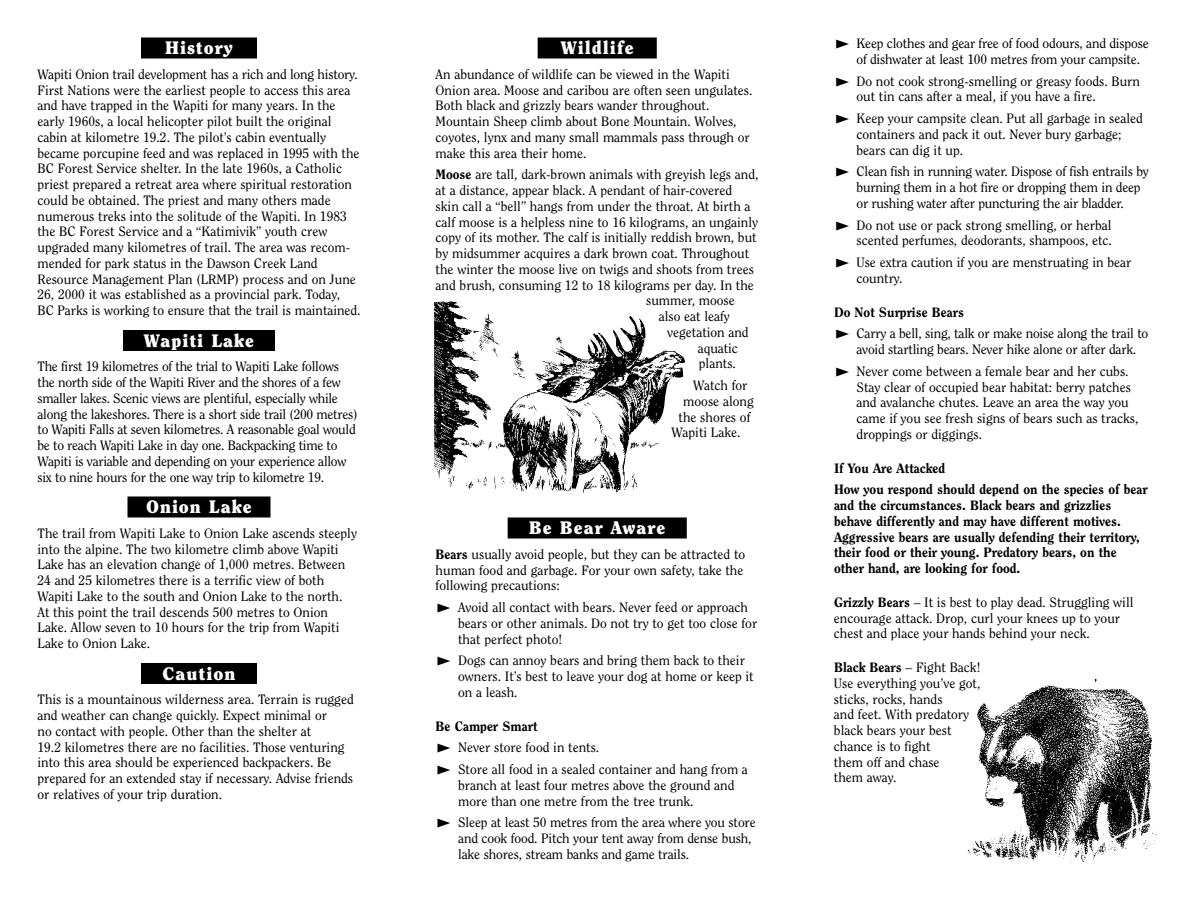
<style>
.page{position:relative;width:1188px;height:918px;background:#fff}
.page>*{position:absolute;margin:0;border:0;box-sizing:border-box;transform-origin:0 0}
.t1{font:900 18px "Clearface";letter-spacing:.055em;color:#fff}
.t2{font:13.5px/15.8px "Clearface";color:#000}
.t3{font:13.5px/15.8px "Clearface";letter-spacing:-.02em;color:#000}
.t4{font:800 13.5px/15.8px "Clearface";color:#000}
.s1{font-weight:800}
.s2{font-family:"Zeal";font-size:13.2px}
</style>
<div class="page">
<div style="left:141px;top:38px;width:116px;height:20px;background:#000"></div>
<div style="left:123px;top:330px;width:152px;height:21px;background:#000"></div>
<div style="left:128px;top:496px;width:143px;height:22px;background:#000"></div>
<div style="left:141px;top:663px;width:116px;height:21px;background:#000"></div>
<div style="left:538px;top:38px;width:119px;height:20px;background:#000"></div>
<div style="left:508px;top:518px;width:179px;height:20px;background:#000"></div>
<svg style="left:434px;top:301px;width:150px;height:193px"></svg>
<img style="left:496px;top:316px;width:189px;height:177px">
<img style="left:967px;top:680px;width:192px;height:182px">
<h1 class="t1" style="left:165px;top:40px;width:69px">History</h1>
<p class="t2" style="left:38px;top:67px;width:325px">Wapiti Onion trail development has a rich and long history.<br>First Nations were the earliest people to access this area and have trapped in the Wapiti for many years. In the early 1960s, a local helicopter pilot built the original cabin at kilometre 19.2. The pilot’s cabin eventually became porcupine feed and was replaced in 1995 with the BC Forest Service shelter. In the late 1960s, a Catholic priest prepared a retreat area where spiritual restoration could be obtained. The priest and many others made numerous treks into the solitude of the Wapiti. In 1983 the BC Forest Service and a “Katimivik” youth crew upgraded many kilometres of trail. The area was recom&shy;mended for park status in the Dawson Creek Land Resource Management Plan (LRMP) process and on June 26, 2000 it was established as a provincial park. Today,<br>BC Parks is working to ensure that the trail is maintained.</p>
<h1 class="t1" style="left:144px;top:333px;width:112px">Wapiti Lake</h1>
<p class="t3" style="left:38px;top:360px;width:322px">The first 19 kilometres of the trial to Wapiti Lake follows the north side of the Wapiti River and the shores of a few smaller lakes. Scenic views are plentiful, especially while along the lakeshores. There is a short side trail (200 metres) to Wapiti Falls at seven kilometres. A reasonable goal would be to reach Wapiti Lake in day one. Backpacking time to Wapiti is variable and depending on your experience allow six to nine hours for the one way trip to kilometre 19.</p>
<h1 class="t1" style="left:146px;top:499px;width:107px">Onion Lake</h1>
<p class="t2" style="left:38px;top:526px;width:321px">The trail from Wapiti Lake to Onion Lake ascends steeply into the alpine. The two kilometre climb above Wapiti Lake has an elevation change of 1,000 metres. Between 24 and 25 kilometres there is a terrific view of both Wapiti Lake to the south and Onion Lake to the north.<br>At this point the trail descends 500 metres to Onion Lake. Allow seven to 10 hours for the trip from Wapiti Lake to Onion Lake.</p>
<h1 class="t1" style="left:163px;top:666px;width:74px">Caution</h1>
<p class="t2" style="left:38px;top:693px;width:318px">This is a mountainous wilderness area. Terrain is rugged and weather can change quickly. Expect minimal or<br>no contact with people. Other than the shelter at<br>19.2 kilometres there are no facilities. Those venturing into this area should be experienced backpackers. Be prepared for an extended stay if necessary. Advise friends or relatives of your trip duration.</p>
<h1 class="t1" style="left:561px;top:40px;width:74px">Wildlife</h1>
<p class="t2" style="left:436px;top:67px;width:318px">An abundance of wildlife can be viewed in the Wapiti Onion area. Moose and caribou are often seen ungulates.<br>Both black and grizzly bears wander throughout.<br>Mountain Sheep climb about Bone Mountain. Wolves, coyotes, lynx and many small mammals pass through or make this area their home.</p>
<p class="t2" style="left:436px;top:168px;width:324px"><span class="s1">Moose</span> are tall, dark-brown animals with greyish legs and,</p>
<p class="t2" style="left:436px;top:183px;width:298px">at a distance, appear black. A pendant of hair-covered</p>
<p class="t2" style="left:436px;top:199px;width:316px">skin call a “bell” hangs from under the throat. At birth a</p>
<p class="t2" style="left:436px;top:215px;width:324px">calf moose is a helpless nine to 16 kilograms, an ungainly</p>
<p class="t2" style="left:436px;top:231px;width:323px">copy of its mother. The calf is initially reddish brown, but</p>
<p class="t2" style="left:436px;top:246px;width:315px">by midsummer acquires a dark brown coat. Throughout</p>
<p class="t2" style="left:436px;top:262px;width:320px">the winter the moose live on twigs and shoots from trees</p>
<p class="t2" style="left:436px;top:278px;width:320px">and brush, consuming 12 to 18 kilograms per day. In the</p>
<p class="t2" style="left:646px;top:294px;width:90px">summer, moose</p>
<p class="t2" style="left:659px;top:309px;width:73px">also eat leafy</p>
<p class="t2" style="left:667px;top:325px;width:83px">vegetation and</p>
<p class="t2" style="left:698px;top:341px;width:42px">aquatic</p>
<p class="t2" style="left:699px;top:357px;width:39px">plants.</p>
<p class="t2" style="left:693px;top:378px;width:56px">Watch for</p>
<p class="t2" style="left:683px;top:394px;width:72px">moose along</p>
<p class="t2" style="left:679px;top:410px;width:73px">the shores of</p>
<p class="t2" style="left:672px;top:426px;width:71px">Wapiti Lake.</p>
<h1 class="t1" style="left:529px;top:520px;width:138px">Be Bear Aware</h1>
<p class="t2" style="left:436px;top:547px;width:311px"><span class="s1">Bears</span> usually avoid people, but they can be attracted to human food and garbage. For your own safety, take the following precautions:</p>
<p class="t2" style="left:458px;top:600px;width:301px;text-indent:-22px"><span class="s2">❿</span> Avoid all contact with bears. Never feed or approach bears or other animals. Do not try to get too close for that perfect photo!</p>
<p class="t2" style="left:458px;top:654px;width:297px;text-indent:-22px"><span class="s2">❿</span> Dogs can annoy bears and bring them back to their owners. It’s best to leave your dog at home or keep it on a leash.</p>
<p class="t2" style="left:436px;top:716px;width:314px;line-height:21.8px"><span class="s1">Be Camper Smart<br></span><span class="s2">❿</span> Never store food in tents.<br><span class="s2">❿</span> Store all food in a sealed container and hang from a</p>
<p class="t2" style="left:458px;top:778px;width:278px">branch at least four metres above the ground and more than one metre from the tree trunk.</p>
<p class="t2" style="left:458px;top:816px;width:299px;text-indent:-22px"><span class="s2">❿</span> Sleep at least 50 metres from the area where you store and cook food. Pitch your tent away from dense bush, lake shores, stream banks and game trails.</p>
<p class="t2" style="left:856px;top:36px;width:294px;text-indent:-22px"><span class="s2">❿</span> Keep clothes and gear free of food odours, and dispose of dishwater at least 100 metres from your campsite.</p>
<p class="t2" style="left:856px;top:74px;width:285px;text-indent:-22px"><span class="s2">❿</span> Do not cook strong-smelling or greasy foods. Burn out tin cans after a meal, if you have a fire.</p>
<p class="t2" style="left:856px;top:111px;width:288px;text-indent:-22px"><span class="s2">❿</span> Keep your campsite clean. Put all garbage in sealed containers and pack it out. Never bury garbage; bears can dig it up.</p>
<p class="t2" style="left:856px;top:165px;width:294px;text-indent:-22px"><span class="s2">❿</span> Clean fish in running water. Dispose of fish entrails by burning them in a hot fire or dropping them in deep or rushing water after puncturing the air bladder.</p>
<p class="t2" style="left:834px;top:218px;width:279px;text-align:right"><span class="s2">❿</span> Do not use or pack strong smelling, or herbal scented perfumes, deodorants, shampoos, etc.</p>
<p class="t2" style="left:856px;top:255px;width:276px;text-indent:-22px"><span class="s2">❿</span> Use extra caution if you are menstruating in bear country.</p>
<p class="t2" style="left:834px;top:302px;width:316px;line-height:21.8px"><span class="s1">Do Not Surprise Bears<br></span><span class="s2">❿</span> Carry a bell, sing, talk or make noise along the trail to</p>
<p class="t2" style="left:834px;top:339px;width:304px;line-height:21.8px;text-indent:22px">avoid startling bears. Never hike alone or after dark. <span class="s2">❿</span> Never come between a female bear and her cubs.</p>
<p class="t2" style="left:856px;top:380px;width:283px">Stay clear of occupied bear habitat: berry patches and avalanche chutes. Leave an area the way you came if you see fresh signs of bears such as tracks, droppings or diggings.</p>
<p class="t4" style="left:834px;top:458px;width:315px;line-height:21.8px">If You Are Attacked<br>How you respond should depend on the species of bear</p>
<p class="t4" style="left:834px;top:498px;width:307px">and the circumstances. Black bears and grizzlies behave differently and may have different motives.<br>Aggressive bears are usually defending their territory, their food or their young. Predatory bears, on the other hand, are looking for food.</p>
<p class="t2" style="left:834px;top:595px;width:301px"><span class="s1">Grizzly Bears</span> – It is best to play dead. Struggling will encourage attack. Drop, curl your knees up to your chest and place your hands behind your neck.</p>
<p class="t2" style="left:834px;top:660px;width:148px"><span class="s1">Black Bears</span> – Fight Back!<br>Use everything you’ve got, sticks, rocks, hands<br>and feet. With predatory black bears your best chance is to fight<br>them off and chase<br>them away.</p>
</div>
